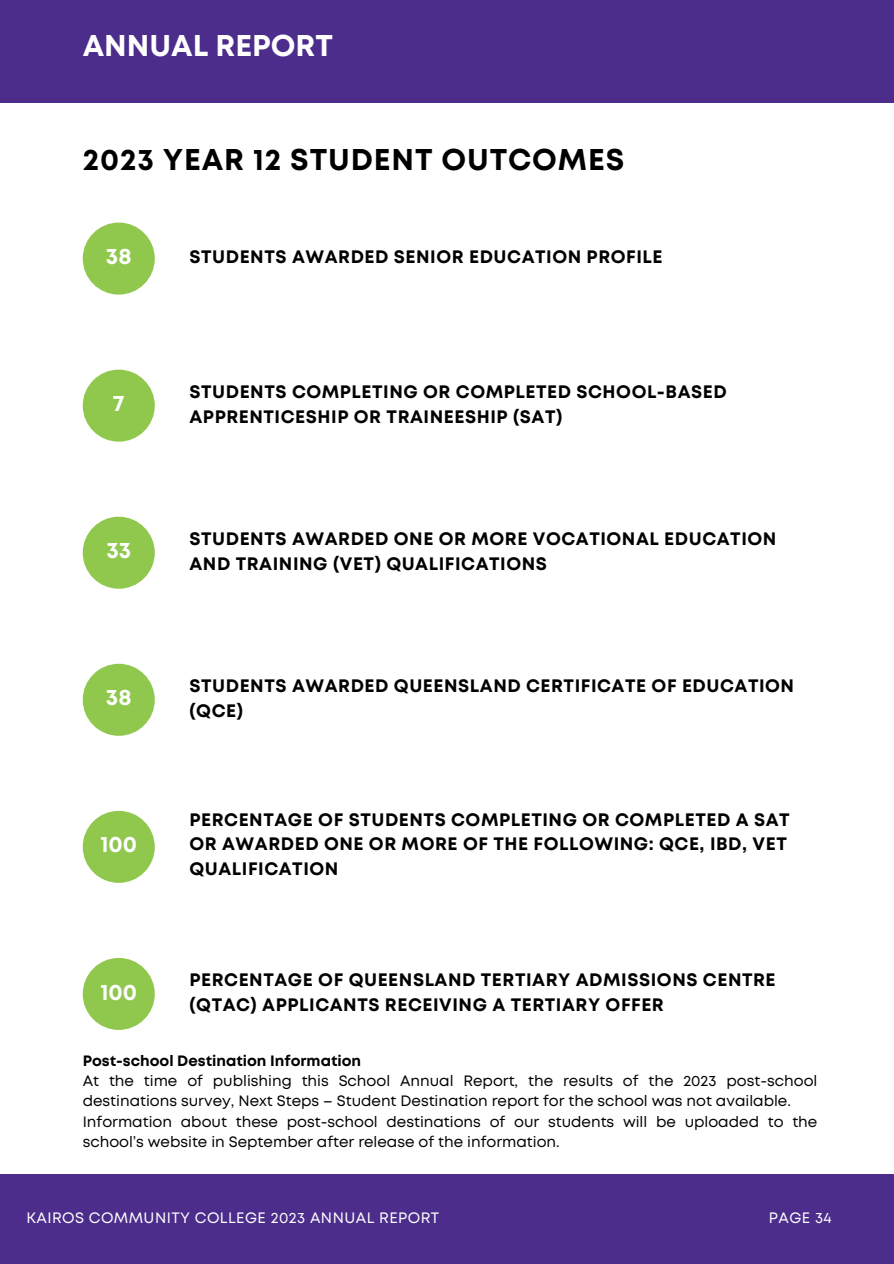
<style>
.page{position:relative;width:894px;height:1264px;background:#fff}
.page>*{position:absolute;margin:0;border:0;box-sizing:border-box;transform-origin:0 0}
.t1{font:700 30px "Mont";letter-spacing:.03em;color:#000}
.t2{font:700 30px "Mont";color:#fff}
.t3{font:700 22.5px "Mont";color:#fff}
.t4{font:700 18px/24.8px "Mont";letter-spacing:.03em;color:#000}
.t5{font:15px/20.2px "Mont";color:#000}
.t6{font:15px "Mont";letter-spacing:.03em;color:#fff}
.t7{font:700 15px "Mont";color:#000}
</style>
<div class="page">
<div style="left:0;top:0;width:893px;height:102px;background:#4c2d8c"></div>
<div style="left:83px;top:222px;width:72px;height:72px;background:#90c84e;border-radius:50%"></div>
<div style="left:83px;top:369px;width:72px;height:72px;background:#90c84e;border-radius:50%"></div>
<div style="left:83px;top:516px;width:72px;height:72px;background:#90c84e;border-radius:50%"></div>
<div style="left:83px;top:663px;width:72px;height:72px;background:#90c84e;border-radius:50%"></div>
<div style="left:83px;top:810px;width:72px;height:72px;background:#90c84e;border-radius:50%"></div>
<div style="left:83px;top:957px;width:72px;height:72px;background:#90c84e;border-radius:50%"></div>
<div style="left:0;top:1174px;width:893px;height:89px;background:#4c2d8c"></div>
<p class="t2" style="left:83px;top:34px;width:251px">ANNUAL REPORT</p>
<h1 class="t1" style="left:83px;top:148px;width:543px">2023 YEAR 12 STUDENT OUTCOMES</h1>
<h3 class="t3" style="left:106px;top:248px;width:27px">38</h3>
<p class="t3" style="left:113px;top:395px;width:13px">7</p>
<h3 class="t3" style="left:106px;top:542px;width:26px">33</h3>
<h3 class="t3" style="left:106px;top:689px;width:27px">38</h3>
<h2 class="t3" style="left:100px;top:836px;width:38px">100</h2>
<h3 class="t3" style="left:100px;top:983px;width:38px">100</h3>
<h1 class="t4" style="left:189px;top:246px;width:474px">STUDENTS AWARDED SENIOR EDUCATION PROFILE</h1>
<p class="t4" style="left:189px;top:380px;width:538px">STUDENTS COMPLETING OR COMPLETED SCHOOL-BASED<br>APPRENTICESHIP OR TRAINEESHIP (SAT)</p>
<h3 class="t4" style="left:189px;top:527px;width:588px">STUDENTS AWARDED ONE OR MORE VOCATIONAL EDUCATION<br>AND TRAINING (VET) QUALIFICATIONS</h3>
<p class="t4" style="left:189px;top:674px;width:606px">STUDENTS AWARDED QUEENSLAND CERTIFICATE OF EDUCATION (QCE)</p>
<h3 class="t4" style="left:189px;top:808px;width:601px">PERCENTAGE OF STUDENTS COMPLETING OR COMPLETED A SAT<br>OR AWARDED ONE OR MORE OF THE FOLLOWING: QCE, IBD, VET<br>QUALIFICATION</h3>
<h2 class="t4" style="left:189px;top:968px;width:587px">PERCENTAGE OF QUEENSLAND TERTIARY ADMISSIONS CENTRE (QTAC) APPLICANTS RECEIVING A TERTIARY OFFER</h2>
<p class="t7" style="left:83px;top:1054px;width:280px">Post-school Destination Information</p>
<p class="t5" style="left:83px;top:1071px;width:736px">At the time of publishing this School Annual Report, the results of the 2023 post-school destinations survey, Next Steps – Student Destination report for the school was not available.</p>
<p class="t5" style="left:83px;top:1112px;width:736px">Information about these post-school destinations of our students will be uploaded to the school’s website in September after release of the information.</p>
<h4 class="t6" style="left:26px;top:1211px;width:414px">KAIROS COMMUNITY COLLEGE 2023 ANNUAL REPORT</h4>
<h4 class="t6" style="left:768px;top:1211px;width:64px">PAGE 34</h4>
</div>
